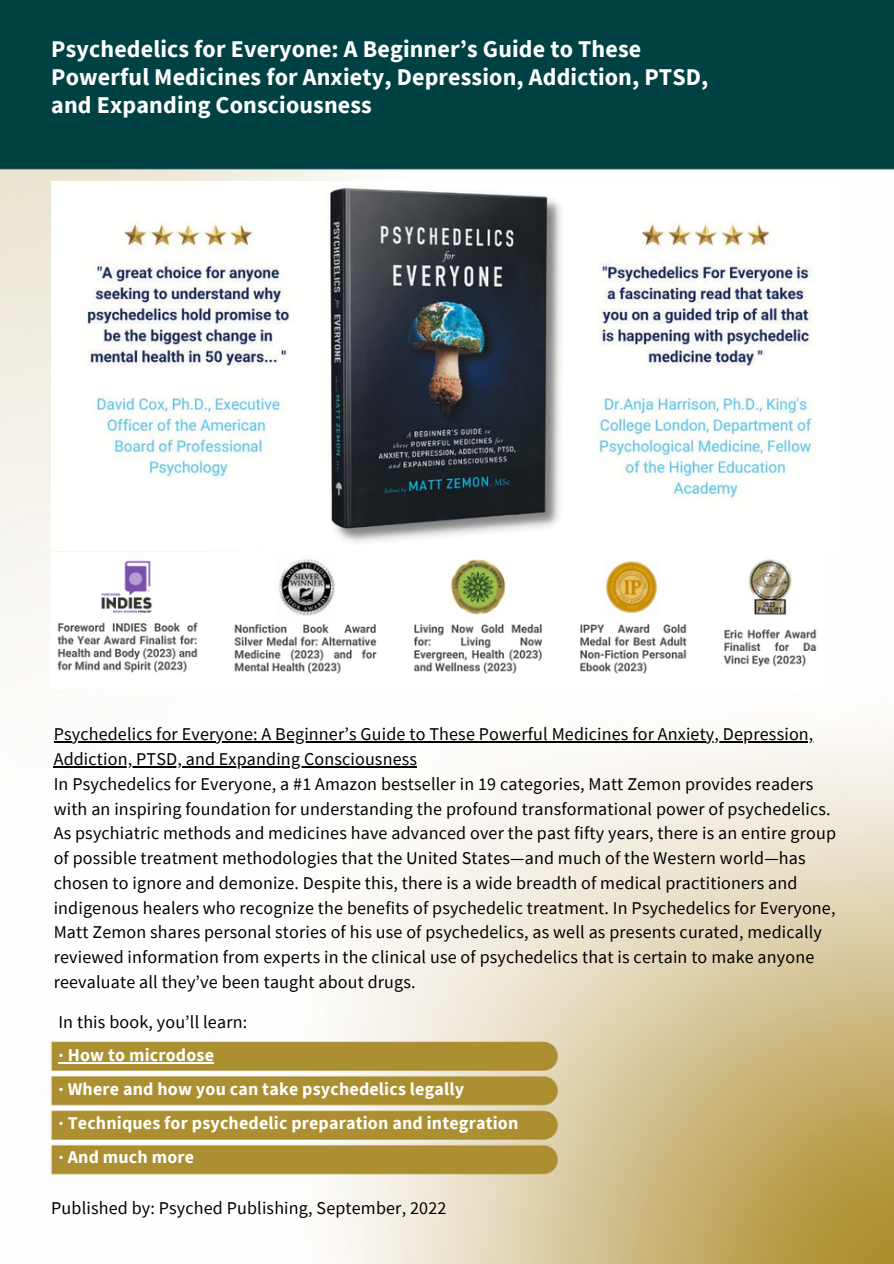
<style>
.page{position:relative;width:894px;height:1264px;background:#fff}
.page>*{position:absolute;margin:0;border:0;box-sizing:border-box;transform-origin:0 0}
.t1{font:700 24px/28.2px "Source Sans Pro";letter-spacing:.005em;color:#fff}
.t2{font:18px/24.8px "Source Sans Pro";letter-spacing:.01em;color:#000}
.t3{font:700 18px/33.8px "Source Sans Pro";letter-spacing:.01em;color:#fff}
</style>
<div class="page">
<img style="left:0;top:0;width:893px;height:1263px">
<img style="left:51px;top:181px;width:784px;height:370px">
<img style="left:51px;top:552px;width:772px;height:136px">
<hr style="left:54px;top:741px;width:759px;height:1px;background:#000">
<hr style="left:54px;top:766px;width:363px;height:1px;background:#000">
<hr style="left:58px;top:1062px;width:156px;height:1px;background:#fff">
<h1 class="t1" style="left:51px;top:34px;width:658px">Psychedelics for Everyone: A Beginner’s Guide to These<br>Powerful Medicines for Anxiety, Depression, Addiction, PTSD, and Expanding Consciousness</h1>
<p class="t2" style="left:54px;top:721px;width:783px">Psychedelics for Everyone: A Beginner’s Guide to These Powerful Medicines for Anxiety, Depression, Addiction, PTSD, and Expanding Consciousness<br>In Psychedelics for Everyone, a #1 Amazon bestseller in 19 categories, Matt Zemon provides readers with an inspiring foundation for understanding the profound transformational power of psychedelics.<br>As psychiatric methods and medicines have advanced over the past fifty years, there is an entire group of possible treatment methodologies that the United States—and much of the Western world—has chosen to ignore and demonize. Despite this, there is a wide breadth of medical practitioners and indigenous healers who recognize the benefits of psychedelic treatment. In Psychedelics for Everyone, Matt Zemon shares personal stories of his use of psychedelics, as well as presents curated, medically reviewed information from experts in the clinical use of psychedelics that is certain to make anyone reevaluate all they’ve been taught about drugs.</p>
<p class="t2" style="left:58px;top:1008px;width:190px">In this book, you’ll learn:</p>
<p class="t3" style="left:58px;top:1038px;width:461px">· How to microdose<br>· Where and how you can take psychedelics legally<br>· Techniques for psychedelic preparation and integration · And much more</p>
<p class="t2" style="left:51px;top:1195px;width:396px">Published by: Psyched Publishing, September, 2022</p>
</div>
